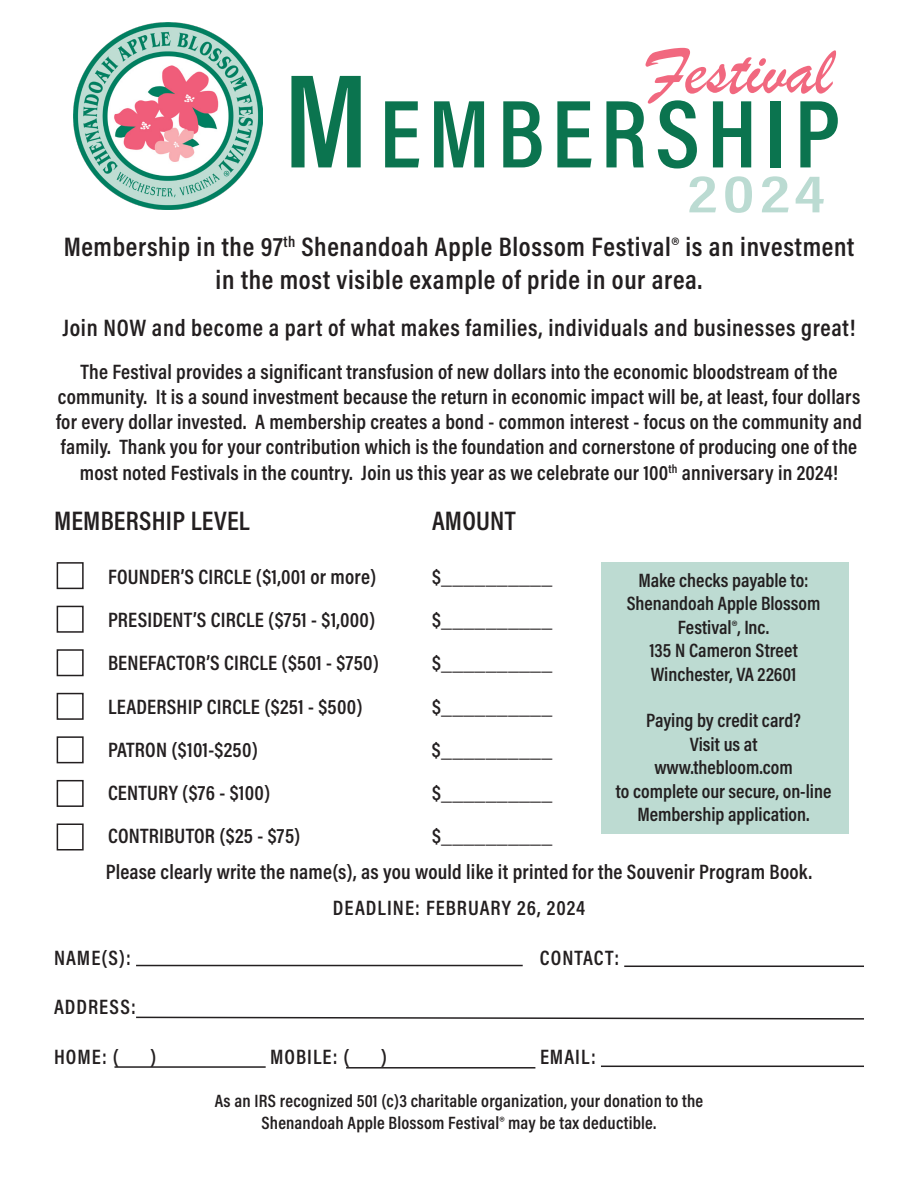
<style>
.page{position:relative;width:918px;height:1188px;background:#fff}
.page>*{position:absolute;margin:0;border:0;box-sizing:border-box;transform-origin:0 0}
.t1{font:600 97.5px "Acumin Pro Cond";letter-spacing:.075em;color:#0b744f}
.t2{font:72px "Brush Script";color:#f1687f}
.t3{font:600 54px "Acumin Pro Cond";color:#bbdbd2;scale:1.33 1}
.t4{font:600 27px/32.4px "Acumin Pro Cond";letter-spacing:.025em;color:#231f20;text-align:center}
.t5{font:600 24px "Acumin Pro Cond";letter-spacing:.025em;color:#231f20}
.t6{font:600 21px/25.2px "Acumin Pro Cond";letter-spacing:.01em;color:#231f20;text-align:center}
.t7{font:600 21px "Acumin Pro Cond";letter-spacing:.05em;color:#231f20}
.t8{font:600 19.5px/23.4px "Acumin Pro Cond";color:#231f20;text-align:center}
.t9{font:600 18px "Acumin Pro Cond";letter-spacing:.01em;color:#231f20}
.s1{font-size:135px}
</style>
<div class="page">
<img style="left:73px;top:22px;width:190px;height:188px">
<div style="left:57px;top:562px;width:27px;height:27px;border:2px solid #231f20"></div>
<div style="left:57px;top:649px;width:27px;height:27px;border:2px solid #231f20"></div>
<div style="left:57px;top:606px;width:27px;height:27px;border:2px solid #231f20"></div>
<div style="left:57px;top:693px;width:27px;height:27px;border:2px solid #231f20"></div>
<div style="left:57px;top:736px;width:27px;height:27px;border:2px solid #231f20"></div>
<div style="left:57px;top:824px;width:27px;height:26px;border:2px solid #231f20"></div>
<div style="left:57px;top:780px;width:27px;height:27px;border:2px solid #231f20"></div>
<div style="left:601px;top:562px;width:247px;height:272px;background:#bddbd2"></div>
<hr style="left:136px;top:965px;width:387px;height:1px;background:#231f20">
<hr style="left:624px;top:966px;width:240px;height:1px;background:#231f20">
<hr style="left:346px;top:1067px;width:189px;height:2px;background:#231f20">
<hr style="left:114px;top:1066px;width:152px;height:2px;background:#231f20">
<hr style="left:601px;top:1066px;width:263px;height:1px;background:#231f20">
<svg style="left:136px;top:1016px;width:728px;height:4px"></svg>
<p class="t2" style="left:645px;top:27px;width:188px">Festival</p>
<p class="t1" style="left:283px;top:70px;width:559px"><span class="s1">M</span>EMBERSHIP</p>
<p class="t3" style="left:688px;top:158px;width:105px">2024</p>
<p class="t4" style="left:64px;top:230px;width:792px">Membership in the 97<sup>th</sup> Shenandoah Apple Blossom Festival® is an investment in the most visible example of pride in our area.</p>
<p class="t5" style="left:63px;top:312px;width:794px">Join NOW and become a part of what makes families, individuals and businesses great!</p>
<p class="t6" style="left:56px;top:358px;width:807px">The Festival provides a significant transfusion of new dollars into the economic bloodstream of the community. It is a sound investment because the return in economic impact will be, at least, four dollars for every dollar invested. A membership creates a bond - common interest - focus on the community and family. Thank you for your contribution which is the foundation and cornerstone of producing one of the most noted Festivals in the country. Join us this year as we celebrate our 100<sup>th</sup> anniversary in 2024!</p>
<p class="t4" style="left:54px;top:504px;width:197px">MEMBERSHIP LEVEL</p>
<p class="t4" style="left:432px;top:504px;width:85px">AMOUNT</p>
<p class="t6" style="left:108px;top:564px;width:270px">FOUNDER’S CIRCLE ($1,001 or more)</p>
<p class="t6" style="left:432px;top:564px;width:122px">$__________</p>
<p class="t6" style="left:108px;top:607px;width:269px">PRESIDENT’S CIRCLE ($751 - $1,000)</p>
<p class="t6" style="left:432px;top:607px;width:122px">$__________</p>
<p class="t6" style="left:108px;top:650px;width:273px">BENEFACTOR’S CIRCLE ($501 - $750)</p>
<p class="t6" style="left:432px;top:650px;width:122px">$__________</p>
<p class="t6" style="left:108px;top:693px;width:256px">LEADERSHIP CIRCLE ($251 - $500)</p>
<p class="t6" style="left:432px;top:693px;width:122px">$__________</p>
<p class="t6" style="left:108px;top:736px;width:151px">PATRON ($101-$250)</p>
<p class="t6" style="left:432px;top:736px;width:122px">$__________</p>
<p class="t6" style="left:108px;top:780px;width:164px">CENTURY ($76 - $100)</p>
<p class="t6" style="left:432px;top:780px;width:122px">$__________</p>
<p class="t6" style="left:108px;top:823px;width:194px">CONTRIBUTOR ($25 - $75)</p>
<p class="t6" style="left:432px;top:823px;width:122px">$__________</p>
<p class="t6" style="left:106px;top:859px;width:708px">Please clearly write the name(s), as you would like it printed for the Souvenir Program Book.</p>
<p class="t7" style="left:333px;top:894px;width:254px">DEADLINE: FEBRUARY 26, 2024</p>
<p class="t6" style="left:54px;top:944px;width:79px">NAME(S):</p>
<p class="t7" style="left:540px;top:944px;width:81px">CONTACT:</p>
<p class="t7" style="left:54px;top:993px;width:83px">ADDRESS:</p>
<p class="t6" style="left:54px;top:1043px;width:67px">HOME: (</p>
<p class="t6" style="left:150px;top:1043px;width:8px">)</p>
<p class="t6" style="left:270px;top:1043px;width:81px">MOBILE: (</p>
<p class="t6" style="left:381px;top:1043px;width:8px">)</p>
<p class="t6" style="left:540px;top:1043px;width:58px">EMAIL:</p>
<p class="t9" style="left:215px;top:1089px;width:490px">As an IRS recognized 501 (c)3 charitable organization, your donation to the</p>
<p class="t9" style="left:262px;top:1111px;width:396px">Shenandoah Apple Blossom Festival® may be tax deductible.</p>
<p class="t8" style="left:639px;top:568px;width:172px">Make checks payable to:</p>
<p class="t8" style="left:627px;top:591px;width:195px">Shenandoah Apple Blossom<br>Festival®, Inc.</p>
<p class="t8" style="left:649px;top:638px;width:150px">135 N Cameron Street</p>
<p class="t8" style="left:651px;top:662px;width:147px">Winchester, VA 22601</p>
<p class="t8" style="left:646px;top:708px;width:156px">Paying by credit card?</p>
<p class="t8" style="left:690px;top:732px;width:69px">Visit us at</p>
<p class="t8" style="left:654px;top:755px;width:140px">www.thebloom.com</p>
<p class="t8" style="left:616px;top:779px;width:217px">to complete our secure, on-line<br>Membership application.</p>
</div>
